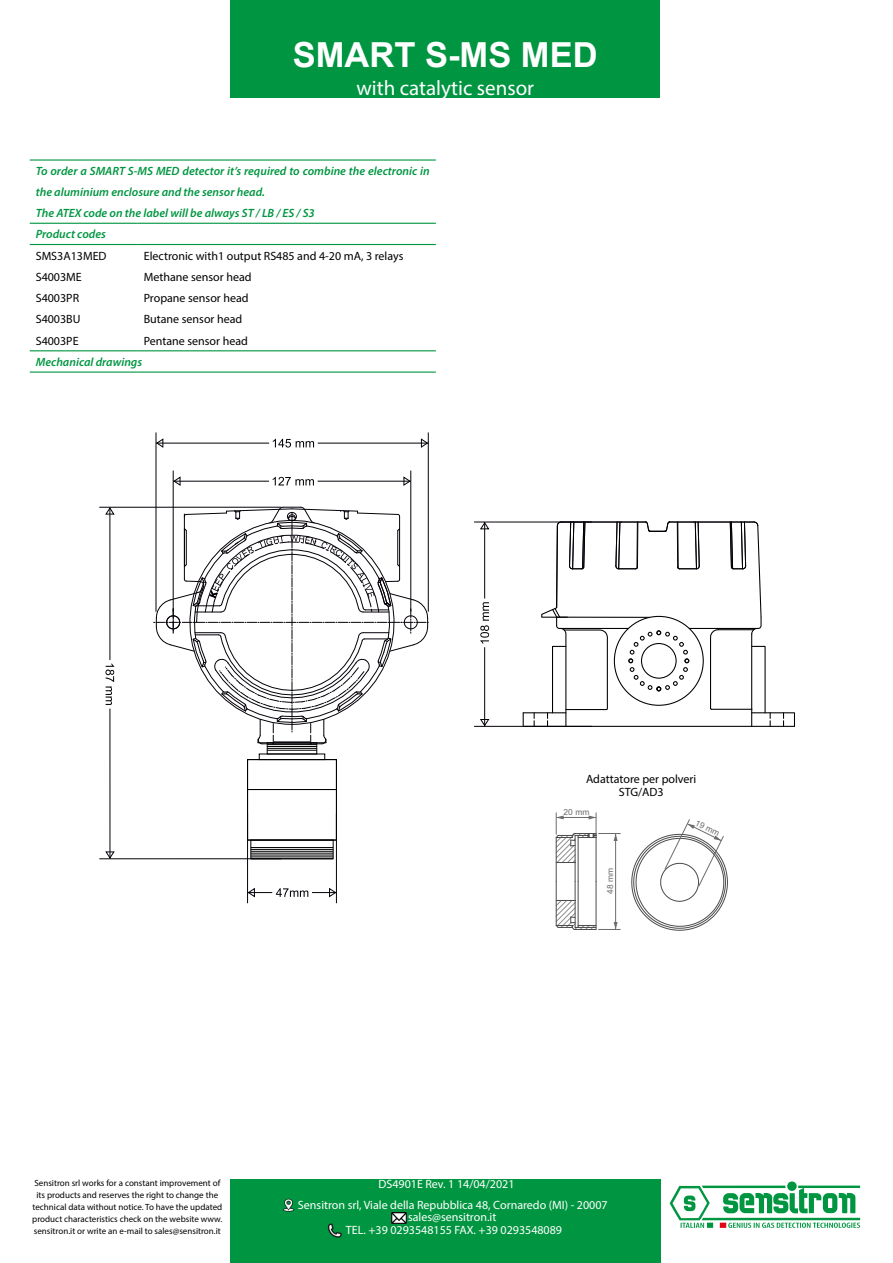
<style>
.page{position:relative;width:893px;height:1263px;background:#fff}
.page>*{position:absolute;margin:0;border:0;box-sizing:border-box;transform-origin:0 0}
.t1{font:700 34.5px "Arial";color:#fff}
.t2{font:21px "Myriad Pro";color:#fff}
.t3{font:italic 600 12px/21px "Myriad Pro";color:#009641}
.t4{font:12px/13.5px "Myriad Pro";color:#000;text-align:center}
.t5{font:12px/12px "Myriad Pro";color:#fff;text-align:center}
.t6{font:9px/12px "Myriad Pro";color:#000;text-align:center}
.t7{font:8.4px "Arial";color:#6c6c6b}
</style>
<div class="page">
<div style="left:231px;top:1179px;width:430px;height:84px;background:#009641"></div>
<div style="left:230px;top:0;width:430px;height:98px;background:#009641"></div>
<svg style="left:670px;top:1181px;width:190px;height:47px"></svg>
<img style="left:283px;top:1198px;width:11px;height:14px">
<img style="left:391px;top:1213px;width:15px;height:10px">
<img style="left:327px;top:1223px;width:15px;height:14px">
<hr style="left:30px;top:244px;width:108px;height:1px;background:#009641">
<hr style="left:138px;top:244px;width:298px;height:1px;background:#009641">
<hr style="left:30px;top:159px;width:108px;height:2px;background:#009641">
<hr style="left:138px;top:159px;width:298px;height:2px;background:#009641">
<hr style="left:30px;top:223px;width:108px;height:1px;background:#009641">
<hr style="left:138px;top:223px;width:298px;height:1px;background:#009641">
<hr style="left:30px;top:350px;width:108px;height:1px;background:#009641">
<hr style="left:138px;top:350px;width:298px;height:1px;background:#009641">
<hr style="left:30px;top:371px;width:108px;height:2px;background:#009641">
<hr style="left:138px;top:371px;width:298px;height:2px;background:#009641">
<svg style="left:555px;top:812px;width:66px;height:118px"></svg>
<svg style="left:631px;top:819px;width:97px;height:112px"></svg>
<hr style="left:560px;top:628px;width:68px;height:1px;background:#000">
<hr style="left:689px;top:628px;width:68px;height:1px;background:#000">
<hr style="left:751px;top:634px;width:1px;height:92px;background:#000">
<hr style="left:523px;top:726px;width:271px;height:1px;background:#000">
<hr style="left:523px;top:712px;width:43px;height:1px;background:#000">
<svg style="left:523px;top:713px;width:1px;height:13px"></svg>
<svg style="left:534px;top:713px;width:1px;height:13px"></svg>
<svg style="left:751px;top:645px;width:44px;height:82px"></svg>
<hr style="left:711px;top:709px;width:41px;height:1px;background:#000">
<hr style="left:710px;top:637px;width:1px;height:71px;background:#000">
<svg style="left:710px;top:629px;width:9px;height:9px"></svg>
<hr style="left:718px;top:629px;width:36px;height:1px;background:#000">
<svg style="left:628px;top:630px;width:61px;height:61px"></svg>
<hr style="left:567px;top:617px;width:83px;height:1px;background:#000">
<hr style="left:694px;top:522px;width:60px;height:1px;background:#050008">
<svg style="left:730px;top:521px;width:32px;height:114px"></svg>
<hr style="left:561px;top:522px;width:60px;height:1px;background:#050008">
<svg style="left:615px;top:521px;width:85px;height:48px"></svg>
<svg style="left:541px;top:521px;width:67px;height:206px"></svg>
<hr style="left:474px;top:726px;width:118px;height:1px;background:#050008">
<hr style="left:474px;top:522px;width:118px;height:1px;background:#050008">
<hr style="left:484px;top:647px;width:1px;height:79px;background:#050008">
<svg style="left:480px;top:719px;width:9px;height:7px"></svg>
<hr style="left:484px;top:522px;width:1px;height:77px;background:#050008">
<svg style="left:480px;top:522px;width:9px;height:7px"></svg>
<svg style="left:480px;top:602px;width:9px;height:41px"></svg>
<div style="left:267px;top:742px;width:50px;height:12px;border:1px solid #000"></div>
<hr style="left:267px;top:750px;width:50px;height:1px;background:#000">
<hr style="left:267px;top:748px;width:50px;height:1px;background:#000">
<hr style="left:267px;top:746px;width:50px;height:1px;background:#000">
<div style="left:247px;top:759px;width:90px;height:31px;border:1px solid #000"></div>
<div style="left:247px;top:789px;width:90px;height:51px;border:1px solid #000"></div>
<div style="left:251px;top:840px;width:82px;height:19px;border:1px solid #000"></div>
<hr style="left:251px;top:853px;width:82px;height:1px;background:#000">
<hr style="left:251px;top:851px;width:82px;height:1px;background:#000">
<hr style="left:251px;top:849px;width:82px;height:1px;background:#000">
<hr style="left:251px;top:847px;width:82px;height:1px;background:#000">
<hr style="left:251px;top:858px;width:82px;height:1px;background:#000">
<hr style="left:251px;top:857px;width:82px;height:1px;background:#000">
<hr style="left:251px;top:855px;width:82px;height:1px;background:#000">
<svg style="left:154px;top:507px;width:274px;height:238px"></svg>
<hr style="left:411px;top:470px;width:1px;height:142px;background:#050008">
<hr style="left:173px;top:470px;width:1px;height:142px;background:#050008">
<hr style="left:318px;top:481px;width:93px;height:1px;background:#050008">
<svg style="left:403px;top:477px;width:7px;height:9px"></svg>
<hr style="left:173px;top:481px;width:96px;height:1px;background:#050008">
<svg style="left:173px;top:477px;width:7px;height:9px"></svg>
<svg style="left:273px;top:477px;width:41px;height:8px"></svg>
<hr style="left:428px;top:432px;width:1px;height:180px;background:#050008">
<hr style="left:156px;top:432px;width:1px;height:180px;background:#050008">
<hr style="left:318px;top:443px;width:110px;height:1px;background:#050008">
<svg style="left:421px;top:439px;width:7px;height:9px"></svg>
<hr style="left:156px;top:443px;width:113px;height:1px;background:#050008">
<svg style="left:156px;top:439px;width:7px;height:9px"></svg>
<svg style="left:273px;top:439px;width:41px;height:9px"></svg>
<hr style="left:99px;top:507px;width:182px;height:1px;background:#050008">
<hr style="left:99px;top:858px;width:182px;height:1px;background:#050008">
<hr style="left:110px;top:507px;width:1px;height:153px;background:#050008">
<svg style="left:106px;top:507px;width:8px;height:7px"></svg>
<hr style="left:110px;top:709px;width:1px;height:150px;background:#050008">
<svg style="left:106px;top:851px;width:8px;height:7px"></svg>
<svg style="left:105px;top:664px;width:9px;height:41px"></svg>
<hr style="left:336px;top:813px;width:1px;height:90px;background:#050008">
<hr style="left:247px;top:813px;width:1px;height:90px;background:#050008">
<svg style="left:248px;top:888px;width:88px;height:9px"></svg>
<h1 class="t1" style="left:293px;top:31px;width:306px">SMART S-MS MED</h1>
<h2 class="t2" style="left:356px;top:75px;width:179px">with catalytic sensor</h2>
<h3 class="t3" style="left:36px;top:160px;width:396px">To order a SMART S-MS MED detector it’s required to combine the electronic in the aluminium enclosure and the sensor head.<br>The ATEX code on the label will be always ST / LB / ES / S3<br>Product codes</h3>
<h3 class="t4" style="left:36px;top:249px;width:72px">SMS3A13MED</h3>
<h3 class="t4" style="left:144px;top:249px;width:261px">Electronic with1 output RS485 and 4-20 mA, 3 relays</h3>
<h3 class="t4" style="left:36px;top:270px;width:48px">S4003ME</h3>
<h3 class="t4" style="left:144px;top:270px;width:109px">Methane sensor head</h3>
<h3 class="t4" style="left:36px;top:291px;width:45px">S4003PR</h3>
<h3 class="t4" style="left:144px;top:291px;width:106px">Propane sensor head</h3>
<h3 class="t4" style="left:36px;top:312px;width:46px">S4003BU</h3>
<h3 class="t4" style="left:144px;top:312px;width:100px">Butane sensor head</h3>
<h3 class="t4" style="left:36px;top:334px;width:44px">S4003PE</h3>
<h3 class="t4" style="left:144px;top:334px;width:106px">Pentane sensor head</h3>
<h3 class="t3" style="left:36px;top:351px;width:108px">Mechanical drawings</h3>
<h3 class="t4" style="left:586px;top:772px;width:112px">Adattatore per polveri<br>STG/AD3</h3>
<p class="t7" style="left:564px;top:806px;width:27px">20 mm</p>
<p class="t7" style="left:604px;top:894px;width:27px;rotate:-90deg">48 mm</p>
<p class="t7" style="left:698px;top:817px;width:27px;rotate:26deg">19 mm</p>
<p class="t6" style="left:32px;top:1176px;width:192px">Sensitron srl works for a constant improvement of its products and reserves the right to change the technical data without notice. To have the updated product characteristics check on the website www. sensitron.it or write an e-mail to sales@sensitron.it</p>
<h3 class="t5" style="left:378px;top:1178px;width:138px">DS4901E Rev. 1 14/04/2021</h3>
<h3 class="t5" style="left:298px;top:1199px;width:311px">Sensitron srl, Viale della Repubblica 48, Cornaredo (MI) - 20007 sales@sensitron.it</h3>
<h3 class="t5" style="left:346px;top:1224px;width:218px">TEL. +39 0293548155 FAX. +39 0293548089</h3>
</div>
